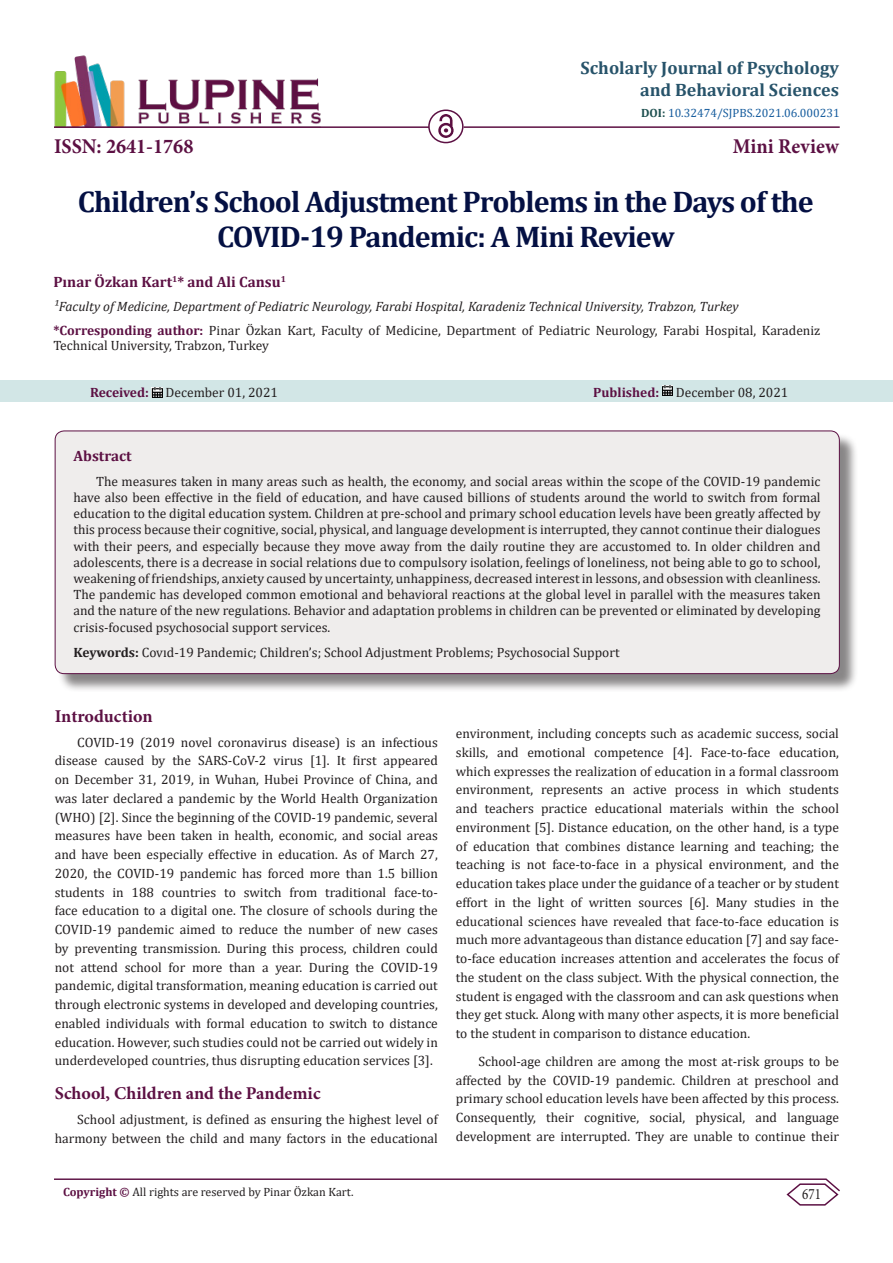
<style>
.page{position:relative;width:893px;height:1263px;background:#fff}
.page>*{position:absolute;margin:0;border:0;box-sizing:border-box;transform-origin:0 0}
.t1{font:700 30px/34.5px "Cambria";letter-spacing:-.03em;color:#041043;text-align:center}
.t2{font:700 21px "Minion Pro";color:#5c1043;scale:.96 1}
.t3{font:700 18px/21.6px "Cambria";color:#27536a;text-align:right}
.t4{font:700 18px "Minion Pro";color:#5c1043}
.t5{font:15.75px "Minion Pro";color:#231f20;scale:.83 1}
.t6{font:700 15px "Cambria";color:#5c1043}
.t7{font:13.5px/18.8px "Cambria";color:#231f20;text-align:justify}
.t8{font:italic 13.5px "Cambria";color:#231f20}
.t9{font:12px "Cambria";color:#231f20}
.t10{font:12px "Cambria";color:#175d9e}
.s1{font-weight:700;color:#1e5050}
.s2{font-weight:700;color:#5c1043}
.s3{font-weight:700}
</style>
<div class="page">
<img style="left:54px;top:55px;width:267px;height:71px">
<hr style="left:54px;top:126px;width:375px;height:2px;background:#5c1043">
<img style="left:438px;top:115px;width:15px;height:23px">
<div style="left:428px;top:109px;width:36px;height:34px;border:2px solid #5c1043;border-radius:50%"></div>
<hr style="left:464px;top:126px;width:376px;height:2px;background:#5c1043">
<hr style="left:54px;top:1178px;width:772px;height:2px;background:#5c1043">
<svg style="left:785px;top:1178px;width:55px;height:28px"></svg>
<div style="left:0;top:381px;width:893px;height:21px;background:#d2e6e6"></div>
<svg style="left:152px;top:387px;width:11px;height:11px"></svg>
<svg style="left:662px;top:385px;width:11px;height:10px"></svg>
<div style="left:57px;top:433px;width:801px;height:259px;background:#231f20;opacity:.54"></div>
<div style="left:55px;top:431px;width:784px;height:243px;background:#efedec;border-radius:9px"></div>
<div style="left:55px;top:431px;width:785px;height:243px;border:1px solid #5c1043;border-radius:9px"></div>
<p class="t3" style="left:580px;top:57px;width:260px">Scholarly Journal of Psychology and Behavioral Sciences</p>
<p class="t10" style="left:641px;top:106px;width:200px"><span class="s1">DOI:</span> 10.32474/SJPBS.2021.06.000231</p>
<p class="t2" style="left:54px;top:131px;width:147px">ISSN: 2641-1768</p>
<p class="t1" style="left:78px;top:184px;width:737px">Children’s School Adjustment Problems in the Days of the<br>COVID-19 Pandemic: A Mini Review</p>
<p class="t6" style="left:53px;top:272px;width:234px">Pınar Özkan Kart<sup>1</sup>* and Ali Cansu<sup>1</sup></p>
<p class="t8" style="left:53px;top:297px;width:687px">¹Faculty of Medicine, Department of Pediatric Neurology, Farabi Hospital, Karadeniz Technical University, Trabzon, Turkey</p>
<p class="t7" style="left:53px;top:323px;width:768px;line-height:15px"><span class="s2">*Corresponding author:</span> Pinar Özkan Kart, Faculty of Medicine, Department of Pediatric Neurology, Farabi Hospital, Karadeniz<br>Technical University, Trabzon, Turkey</p>
<p class="t7" style="left:90px;top:382px;width:190px"><span class="s2">Received:</span> December 01, 2021</p>
<p class="t7" style="left:593px;top:382px;width:197px"><span class="s2">Published:</span> December 08, 2021</p>
<p class="t2" style="left:733px;top:131px;width:112px">Mini Review</p>
<p class="t6" style="left:74px;top:445px;width:60px">Abstract</p>
<p class="t7" style="left:74px;top:473px;width:749px;line-height:16.2px;text-indent:22px">The measures taken in many areas such as health, the economy, and social areas within the scope of the COVID-19 pandemic have also been effective in the field of education, and have caused billions of students around the world to switch from formal education to the digital education system. Children at pre-school and primary school education levels have been greatly affected by this process because their cognitive, social, physical, and language development is interrupted, they cannot continue their dialogues with their peers, and especially because they move away from the daily routine they are accustomed to. In older children and adolescents, there is a decrease in social relations due to compulsory isolation, feelings of loneliness, not being able to go to school, weakening of friendships, anxiety caused by uncertainty, unhappiness, decreased interest in lessons, and obsession with cleanliness.<br>The pandemic has developed common emotional and behavioral reactions at the global level in parallel with the measures taken and the nature of the new regulations. Behavior and adaptation problems in children can be prevented or eliminated by developing crisis-focused psychosocial support services.</p>
<p class="t7" style="left:74px;top:643px;width:548px"><span class="s3">Keywords:</span> Covıd-19 Pandemic; Children’s; School Adjustment Problems; Psychosocial Support</p>
<p class="t4" style="left:55px;top:703px;width:99px">Introduction</p>
<p class="t7" style="left:55px;top:733px;width:385px;text-indent:22px">COVID-19 (2019 novel coronavirus disease) is an infectious disease caused by the SARS-CoV-2 virus [1]. It first appeared on December 31, 2019, in Wuhan, Hubei Province of China, and was later declared a pandemic by the World Health Organization (WHO) [2]. Since the beginning of the COVID-19 pandemic, several measures have been taken in health, economic, and social areas and have been especially effective in education. As of March 27, 2020, the COVID-19 pandemic has forced more than 1.5 billion students in 188 countries to switch from traditional face-to&shy;face education to a digital one. The closure of schools during the COVID-19 pandemic aimed to reduce the number of new cases by preventing transmission. During this process, children could not attend school for more than a year. During the COVID-19 pandemic, digital transformation, meaning education is carried out through electronic systems in developed and developing countries, enabled individuals with formal education to switch to distance education. However, such studies could not be carried out widely in underdeveloped countries, thus disrupting education services [3].</p>
<p class="t4" style="left:55px;top:1081px;width:267px">School, Children and the Pandemic</p>
<p class="t7" style="left:55px;top:1110px;width:385px;text-align:right">School adjustment, is defined as ensuring the highest level of harmony between the child and many factors in the educational</p>
<p class="t7" style="left:456px;top:724px;width:385px">environment, including concepts such as academic success, social skills, and emotional competence [4]. Face-to-face education, which expresses the realization of education in a formal classroom environment, represents an active process in which students and teachers practice educational materials within the school environment [5]. Distance education, on the other hand, is a type of education that combines distance learning and teaching; the teaching is not face-to-face in a physical environment, and the education takes place under the guidance of a teacher or by student effort in the light of written sources [6]. Many studies in the educational sciences have revealed that face-to-face education is much more advantageous than distance education [7] and say face&shy;to-face education increases attention and accelerates the focus of the student on the class subject. With the physical connection, the student is engaged with the classroom and can ask questions when they get stuck. Along with many other aspects, it is more beneficial to the student in comparison to distance education.</p>
<p class="t7" style="left:456px;top:1052px;width:385px;text-indent:22px">School-age children are among the most at-risk groups to be affected by the COVID-19 pandemic. Children at preschool and primary school education levels have been affected by this process.<br>Consequently, their cognitive, social, physical, and language development are interrupted. They are unable to continue their</p>
<p class="t9" style="left:63px;top:1185px;width:292px"><span class="s2">Copyright ©</span> All rights are reserved by Pinar Özkan Kart.</p>
<p class="t5" style="left:802px;top:1184px;width:24px">671</p>
</div>
